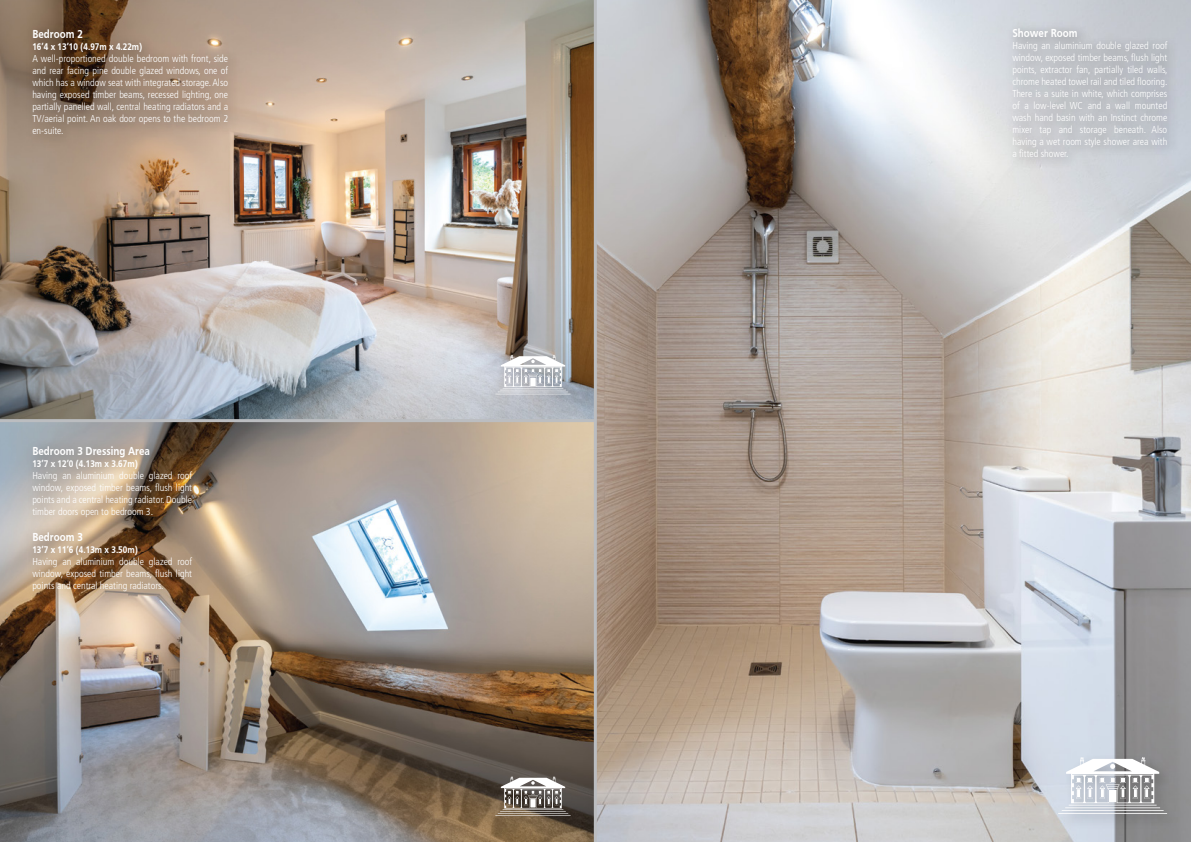
<style>
.page{position:relative;width:1191px;height:842px;background:#fff}
.page>*{position:absolute;margin:0;border:0;box-sizing:border-box;transform-origin:0 0}
.t1{font:700 12px "Frutiger Cnd";color:#fff}
.t2{font:300 condensed 10px/12px "Frutiger LT Std";color:#fff;text-align:justify}
.t3{font:700 10px "Frutiger Cnd";color:#fff}
</style>
<div class="page">
<img style="left:0;top:0;width:1191px;height:842px">
<img style="left:18px;top:430px;width:196px;height:407px">
<img style="left:20px;top:16px;width:228px;height:152px">
<hr style="left:0;top:419px;width:595px;height:3px;background:#bbbdc0">
<hr style="left:594px;top:0;width:3px;height:842px;background:#bbbdc0">
<svg style="left:495px;top:355px;width:75px;height:39px"></svg>
<svg style="left:495px;top:777px;width:75px;height:39px"></svg>
<img style="left:1048px;top:748px;width:139px;height:87px">
<svg style="left:1058px;top:757px;width:109px;height:57px"></svg>
<img style="left:1000px;top:14px;width:187px;height:362px">
<p class="t1" style="left:32px;top:27px;width:52px">Bedroom 2</p>
<p class="t3" style="left:32px;top:41px;width:111px">16’4 x 13’10 (4.97m x 4.22m)</p>
<p class="t2" style="left:32px;top:53px;width:197px">A well-proportioned double bedroom with front, side and rear facing pine double glazed windows, one of which has a window seat with integrated storage. Also having exposed timber beams, recessed lighting, one partially panelled wall, central heating radiators and a TV/aerial point. An oak door opens to the bedroom 2 en-suite.</p>
<p class="t1" style="left:32px;top:444px;width:119px">Bedroom 3 Dressing Area</p>
<p class="t3" style="left:32px;top:457px;width:107px">13’7 x 12’0 (4.13m x 3.67m)</p>
<p class="t2" style="left:32px;top:469px;width:161px">Having an aluminium double glazed roof window, exposed timber beams, flush light points and a central heating radiator. Double timber doors open to bedroom 3.</p>
<p class="t1" style="left:32px;top:530px;width:52px">Bedroom 3</p>
<p class="t3" style="left:32px;top:544px;width:107px">13’7 x 11’6 (4.13m x 3.50m)</p>
<p class="t2" style="left:32px;top:556px;width:161px">Having an aluminium double glazed roof window, exposed timber beams, flush light points and central heating radiators.</p>
<p class="t1" style="left:1012px;top:26px;width:67px">Shower Room</p>
<p class="t2" style="left:1012px;top:39px;width:157px">Having an aluminium double glazed roof window, exposed timber beams, flush light points, extractor fan, partially tiled walls, chrome heated towel rail and tiled flooring.<br>There is a suite in white, which comprises of a low-level WC and a wall mounted wash hand basin with an Instinct chrome mixer tap and storage beneath. Also having a wet room style shower area with a fitted shower.</p>
</div>
